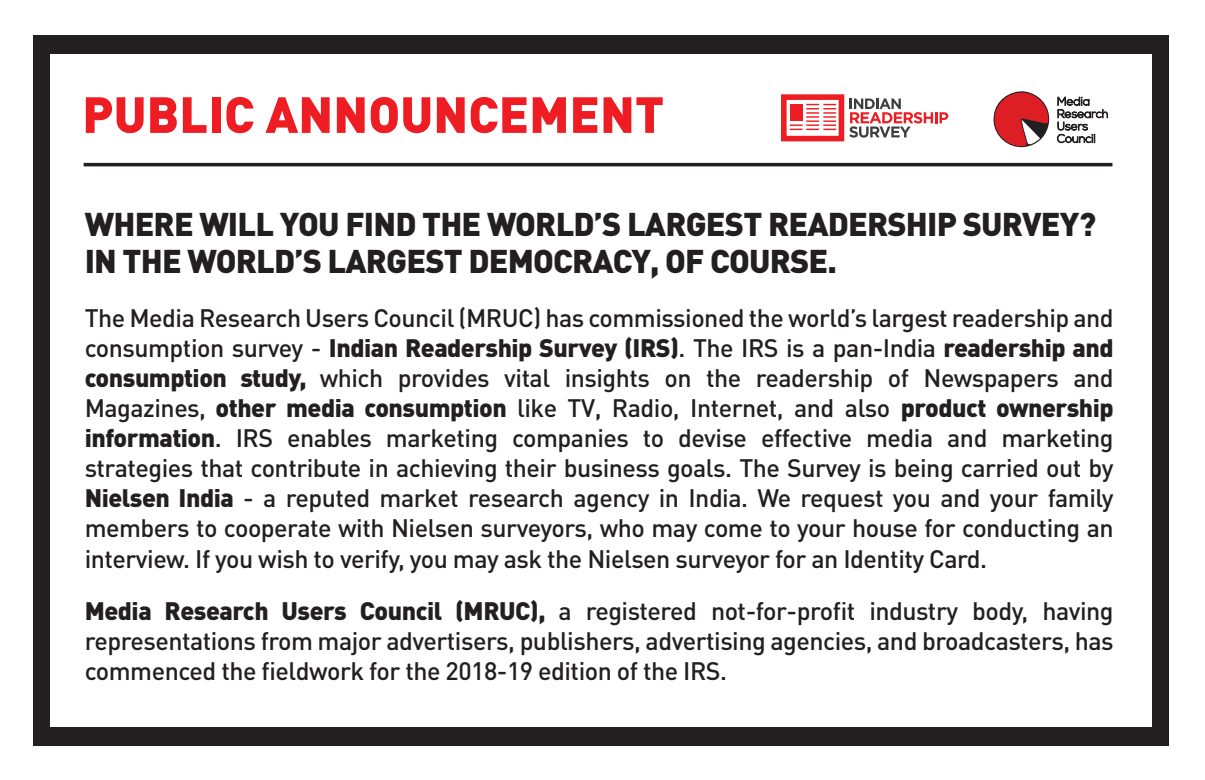
<style>
.page{position:relative;width:1205px;height:780px;background:#fff}
.page>*{position:absolute;margin:0;border:0;box-sizing:border-box;transform-origin:0 0}
.t1{font:900 50px "DIN Pro";color:#ee1d23}
.t2{font:900 32.5px/37.5px "DIN Pro";letter-spacing:-.025em;color:#231f20}
.t3{font:500 25px/30px "DIN Pro";letter-spacing:-.02em;color:#231f20;text-align:justify}
.s1{font-weight:900}
</style>
<div class="page">
<div style="left:34px;top:35px;width:1135px;height:710px;background:#231f20"></div>
<div style="left:50px;top:54px;width:1102px;height:672px;background:#fff"></div>
<svg style="left:993px;top:91px;width:116px;height:57px"></svg>
<svg style="left:849px;top:98px;width:99px;height:40px"></svg>
<div style="left:781px;top:94px;width:63px;height:47px;border:6px solid #ee1d23"></div>
<svg style="left:790px;top:104px;width:46px;height:26px"></svg>
<hr style="left:84px;top:163px;width:1028px;height:3px;background:#231f20">
<h1 class="t1" style="left:82px;top:81px;width:583px">PUBLIC ANNOUNCEMENT</h1>
<h2 class="t2" style="left:85px;top:204px;width:1013px">WHERE WILL YOU FIND THE WORLD’S LARGEST READERSHIP SURVEY?<br>IN THE WORLD’S LARGEST DEMOCRACY, OF COURSE.</h2>
<p class="t3" style="left:85px;top:302px;width:1030px">The Media Research Users Council (MRUC) has commissioned the world’s largest readership and consumption survey - <span class="s1">Indian Readership Survey (IRS)</span>. The IRS is a pan-India <span class="s1">readership and consumption study,</span> which provides vital insights on the readership of Newspapers and Magazines, <span class="s1">other media consumption</span> like TV, Radio, Internet, and also <span class="s1">product ownership information</span>. IRS enables marketing companies to devise effective media and marketing strategies that contribute in achieving their business goals. The Survey is being carried out by <span class="s1">Nielsen India</span> - a reputed market research agency in India. We request you and your family members to cooperate with Nielsen surveyors, who may come to your house for conducting an interview. If you wish to verify, you may ask the Nielsen surveyor for an Identity Card.</p>
<p class="t3" style="left:85px;top:595px;width:1030px"><span class="s1">Media Research Users Council (MRUC),</span> a registered not-for-profit industry body, having representations from major advertisers, publishers, advertising agencies, and broadcasters, has commenced the fieldwork for the 2018-19 edition of the IRS.</p>
</div>
